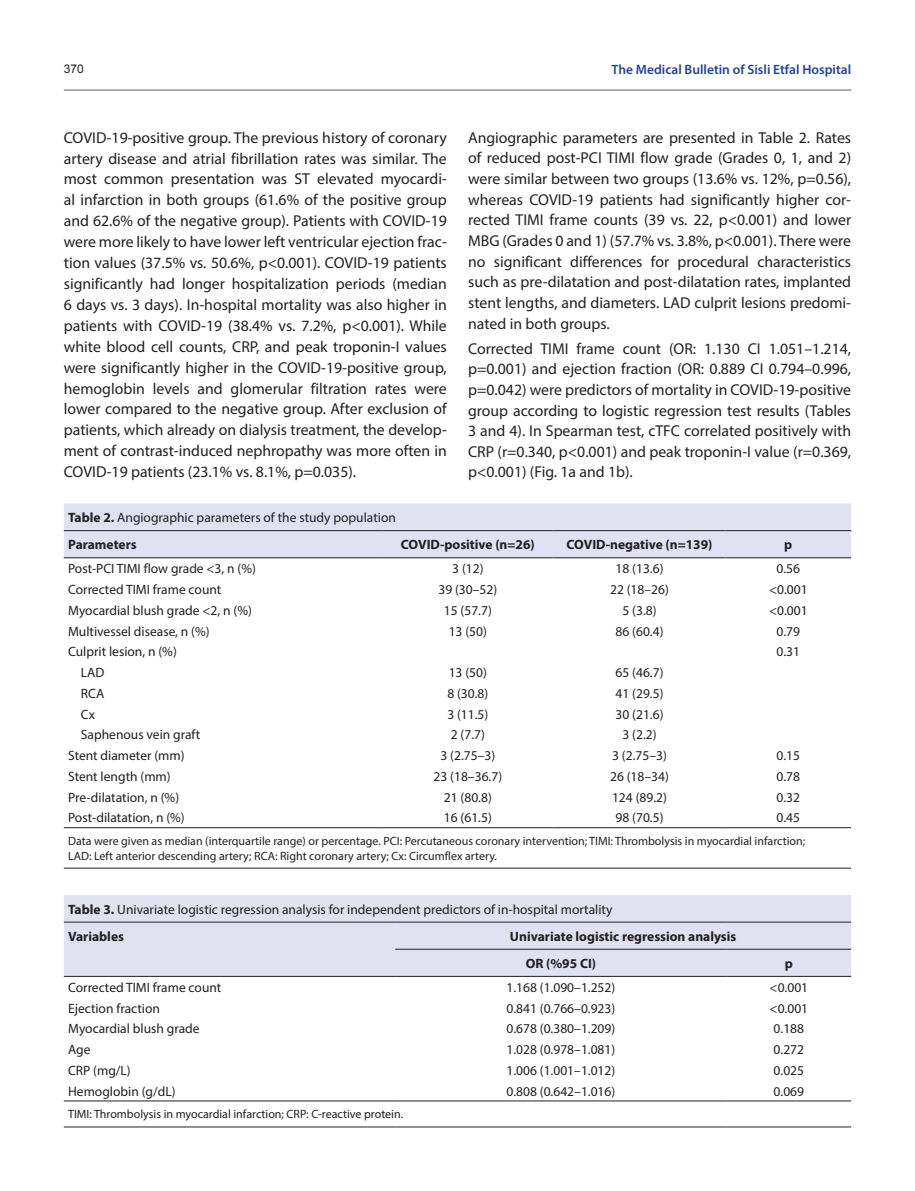
<style>
.page{position:relative;width:915px;height:1191px;background:#fff}
.page>*{position:absolute;margin:0;border:0;box-sizing:border-box;transform-origin:0 0}
.t1{font:15.75px/20.9px "Myriad Pro";color:#231f20;text-align:justify}
.t2{font:13.5px/27.2px "Myriad Pro";color:#231f20}
.t3{font:700 13.5px/27.2px "Myriad Pro";color:#231f20}
.t4{font:600 13.5px "Myriad Pro";color:#21449b}
.t5{font:12px/14.4px "Myriad Pro";color:#231f20}
.t6{font:12px "Arial";color:#231f20}
.s1{font-weight:700}
</style>
<div class="page">
<hr style="left:64px;top:89px;width:786px;height:2px;background:#939598">
<div style="left:64px;top:895px;width:786px;height:81px;background:#e1e2f1"></div>
<hr style="left:395px;top:949px;width:331px;height:1px;background:#231f20">
<hr style="left:726px;top:949px;width:124px;height:1px;background:#231f20">
<hr style="left:64px;top:921px;width:331px;height:1px;background:#231f20">
<hr style="left:395px;top:921px;width:331px;height:1px;background:#231f20">
<hr style="left:726px;top:921px;width:124px;height:1px;background:#231f20">
<hr style="left:64px;top:976px;width:331px;height:1px;background:#231f20">
<hr style="left:395px;top:976px;width:331px;height:1px;background:#231f20">
<hr style="left:726px;top:976px;width:124px;height:1px;background:#231f20">
<hr style="left:64px;top:1100px;width:331px;height:1px;background:#231f20">
<hr style="left:395px;top:1100px;width:331px;height:1px;background:#231f20">
<hr style="left:726px;top:1100px;width:124px;height:1px;background:#231f20">
<hr style="left:64px;top:1126px;width:331px;height:1px;background:#231f20">
<hr style="left:395px;top:1126px;width:331px;height:1px;background:#231f20">
<hr style="left:726px;top:1126px;width:124px;height:1px;background:#231f20">
<div style="left:64px;top:503px;width:786px;height:54px;background:#e1e2f1"></div>
<hr style="left:64px;top:557px;width:318px;height:1px;background:#231f20">
<hr style="left:382px;top:557px;width:171px;height:1px;background:#231f20">
<hr style="left:553px;top:557px;width:172px;height:1px;background:#231f20">
<hr style="left:725px;top:557px;width:125px;height:1px;background:#231f20">
<hr style="left:64px;top:530px;width:318px;height:1px;background:#231f20">
<hr style="left:382px;top:530px;width:171px;height:1px;background:#231f20">
<hr style="left:553px;top:530px;width:172px;height:1px;background:#231f20">
<hr style="left:725px;top:530px;width:125px;height:1px;background:#231f20">
<hr style="left:64px;top:827px;width:318px;height:1px;background:#231f20">
<hr style="left:382px;top:827px;width:171px;height:1px;background:#231f20">
<hr style="left:553px;top:827px;width:172px;height:1px;background:#231f20">
<hr style="left:725px;top:827px;width:125px;height:1px;background:#231f20">
<hr style="left:64px;top:868px;width:318px;height:1px;background:#231f20">
<hr style="left:382px;top:868px;width:171px;height:1px;background:#231f20">
<hr style="left:553px;top:868px;width:172px;height:1px;background:#231f20">
<hr style="left:725px;top:868px;width:125px;height:1px;background:#231f20">
<p class="t6" style="left:64px;top:60px;width:22px">370</p>
<p class="t4" style="left:611px;top:61px;width:241px">The Medical Bulletin of Sisli Etfal Hospital</p>
<p class="t1" style="left:64px;top:127px;width:384px">COVID-19-positive group. The previous history of coronary artery disease and atrial fibrillation rates was similar. The most common presentation was ST elevated myocardi&shy;al infarction in both groups (61.6% of the positive group and 62.6% of the negative group). Patients with COVID-19 were more likely to have lower left ventricular ejection frac&shy;tion values (37.5% vs. 50.6%, p&lt;0.001). COVID-19 patients significantly had longer hospitalization periods (median 6 days vs. 3 days). In-hospital mortality was also higher in patients with COVID-19 (38.4% vs. 7.2%, p&lt;0.001). While white blood cell counts, CRP, and peak troponin-I values were significantly higher in the COVID-19-positive group, hemoglobin levels and glomerular filtration rates were lower compared to the negative group. After exclusion of patients, which already on dialysis treatment, the develop&shy;ment of contrast-induced nephropathy was more often in COVID-19 patients (23.1% vs. 8.1%, p=0.035).</p>
<p class="t1" style="left:468px;top:127px;width:384px">Angiographic parameters are presented in Table 2. Rates of reduced post-PCI TIMI flow grade (Grades 0, 1, and 2) were similar between two groups (13.6% vs. 12%, p=0.56), whereas COVID-19 patients had significantly higher cor&shy;rected TIMI frame counts (39 vs. 22, p&lt;0.001) and lower MBG (Grades 0 and 1) (57.7% vs. 3.8%, p&lt;0.001). There were no significant differences for procedural characteristics such as pre-dilatation and post-dilatation rates, implanted stent lengths, and diameters. LAD culprit lesions predomi&shy;nated in both groups.</p>
<p class="t1" style="left:468px;top:338px;width:384px">Corrected TIMI frame count (OR: 1.130 CI 1.051–1.214, p=0.001) and ejection fraction (OR: 0.889 CI 0.794–0.996, p=0.042) were predictors of mortality in COVID-19-positive group according to logistic regression test results (Tables 3 and 4). In Spearman test, cTFC correlated positively with CRP (r=0.340, p&lt;0.001) and peak troponin-I value (r=0.369, p&lt;0.001) (Fig. 1a and 1b).</p>
<p class="t2" style="left:68px;top:504px;width:329px"><span class="s1">Table 2.</span> Angiographic parameters of the study population<br><span class="s1">Parameters</span></p>
<p class="t3" style="left:400px;top:531px;width:135px">COVID-positive (n=26)</p>
<p class="t3" style="left:566px;top:531px;width:147px">COVID-negative (n=139)</p>
<p class="t3" style="left:784px;top:531px;width:10px">p</p>
<p class="t2" style="left:68px;top:555px;width:189px">Post-PCI TIMI flow grade &lt;3, n (%)</p>
<p class="t2" style="left:452px;top:555px;width:33px">3 (12)</p>
<p class="t2" style="left:615px;top:555px;width:49px">18 (13.6)</p>
<p class="t2" style="left:776px;top:555px;width:25px">0.56</p>
<p class="t2" style="left:68px;top:575px;width:155px">Corrected TIMI frame count</p>
<p class="t2" style="left:438px;top:575px;width:60px">39 (30–52)</p>
<p class="t2" style="left:610px;top:575px;width:60px">22 (18–26)</p>
<p class="t2" style="left:768px;top:575px;width:40px">&lt;0.001</p>
<p class="t2" style="left:68px;top:596px;width:185px">Myocardial blush grade &lt;2, n (%)</p>
<p class="t2" style="left:443px;top:596px;width:49px">15 (57.7)</p>
<p class="t2" style="left:622px;top:596px;width:36px">5 (3.8)</p>
<p class="t2" style="left:768px;top:596px;width:40px">&lt;0.001</p>
<p class="t2" style="left:68px;top:617px;width:143px">Multivessel disease, n (%)</p>
<p class="t2" style="left:448px;top:617px;width:40px">13 (50)</p>
<p class="t2" style="left:615px;top:617px;width:49px">86 (60.4)</p>
<p class="t2" style="left:776px;top:617px;width:25px">0.79</p>
<p class="t2" style="left:68px;top:638px;width:110px">Culprit lesion, n (%)</p>
<p class="t2" style="left:776px;top:638px;width:25px">0.31</p>
<p class="t2" style="left:81px;top:658px;width:25px">LAD</p>
<p class="t2" style="left:448px;top:658px;width:40px">13 (50)</p>
<p class="t2" style="left:615px;top:658px;width:49px">65 (46.7)</p>
<p class="t2" style="left:81px;top:679px;width:25px">RCA</p>
<p class="t2" style="left:447px;top:679px;width:43px">8 (30.8)</p>
<p class="t2" style="left:615px;top:679px;width:49px">41 (29.5)</p>
<p class="t2" style="left:81px;top:700px;width:16px">Cx</p>
<p class="t2" style="left:447px;top:700px;width:43px">3 (11.5)</p>
<p class="t2" style="left:615px;top:700px;width:49px">30 (21.6)</p>
<p class="t2" style="left:81px;top:721px;width:121px">Saphenous vein graft</p>
<p class="t2" style="left:450px;top:721px;width:36px">2 (7.7)</p>
<p class="t2" style="left:622px;top:721px;width:36px">3 (2.2)</p>
<p class="t2" style="left:68px;top:741px;width:118px">Stent diameter (mm)</p>
<p class="t2" style="left:440px;top:741px;width:56px">3 (2.75–3)</p>
<p class="t2" style="left:612px;top:741px;width:56px">3 (2.75–3)</p>
<p class="t2" style="left:776px;top:741px;width:25px">0.15</p>
<p class="t2" style="left:68px;top:762px;width:104px">Stent length (mm)</p>
<p class="t2" style="left:433px;top:762px;width:70px">23 (18–36.7)</p>
<p class="t2" style="left:610px;top:762px;width:60px">26 (18–34)</p>
<p class="t2" style="left:776px;top:762px;width:25px">0.78</p>
<p class="t2" style="left:68px;top:783px;width:113px">Pre-dilatation, n (%)</p>
<p class="t2" style="left:443px;top:783px;width:49px">21 (80.8)</p>
<p class="t2" style="left:612px;top:783px;width:56px">124 (89.2)</p>
<p class="t2" style="left:776px;top:783px;width:25px">0.32</p>
<p class="t2" style="left:68px;top:804px;width:118px">Post-dilatation, n (%)</p>
<p class="t2" style="left:443px;top:804px;width:49px">16 (61.5)</p>
<p class="t2" style="left:615px;top:804px;width:49px">98 (70.5)</p>
<p class="t2" style="left:776px;top:804px;width:25px">0.45</p>
<p class="t5" style="left:68px;top:833px;width:738px">Data were given as median (interquartile range) or percentage. PCI: Percutaneous coronary intervention; TIMI: Thrombolysis in myocardial infarction;<br>LAD: Left anterior descending artery; RCA: Right coronary artery; Cx: Circumflex artery.</p>
<p class="t2" style="left:68px;top:895px;width:546px"><span class="s1">Table 3.</span> Univariate logistic regression analysis for independent predictors of in-hospital mortality<br><span class="s1">Variables</span></p>
<p class="t3" style="left:525px;top:922px;width:212px;text-indent:-16px">Univariate logistic regression analysis<br>OR (%95 CI)</p>
<p class="t3" style="left:784px;top:949px;width:10px">p</p>
<p class="t2" style="left:68px;top:973px;width:155px">Corrected TIMI frame count</p>
<p class="t2" style="left:506px;top:973px;width:110px">1.168 (1.090–1.252)</p>
<p class="t2" style="left:769px;top:973px;width:40px">&lt;0.001</p>
<p class="t2" style="left:68px;top:994px;width:93px">Ejection fraction</p>
<p class="t2" style="left:506px;top:994px;width:110px">0.841 (0.766–0.923)</p>
<p class="t2" style="left:769px;top:994px;width:40px">&lt;0.001</p>
<p class="t2" style="left:68px;top:1015px;width:133px">Myocardial blush grade</p>
<p class="t2" style="left:506px;top:1015px;width:110px">0.678 (0.380–1.209)</p>
<p class="t2" style="left:773px;top:1015px;width:32px">0.188</p>
<p class="t2" style="left:68px;top:1035px;width:24px">Age</p>
<p class="t2" style="left:506px;top:1035px;width:110px">1.028 (0.978–1.081)</p>
<p class="t2" style="left:773px;top:1035px;width:32px">0.272</p>
<p class="t2" style="left:68px;top:1056px;width:64px">CRP (mg/L)</p>
<p class="t2" style="left:506px;top:1056px;width:110px">1.006 (1.001–1.012)</p>
<p class="t2" style="left:773px;top:1056px;width:32px">0.025</p>
<p class="t2" style="left:68px;top:1077px;width:109px">Hemoglobin (g/dL)</p>
<p class="t2" style="left:506px;top:1077px;width:110px">0.808 (0.642–1.016)</p>
<p class="t2" style="left:773px;top:1077px;width:32px">0.069</p>
<p class="t5" style="left:68px;top:1107px;width:336px">TIMI: Thrombolysis in myocardial infarction; CRP: C-reactive protein.</p>
</div>
